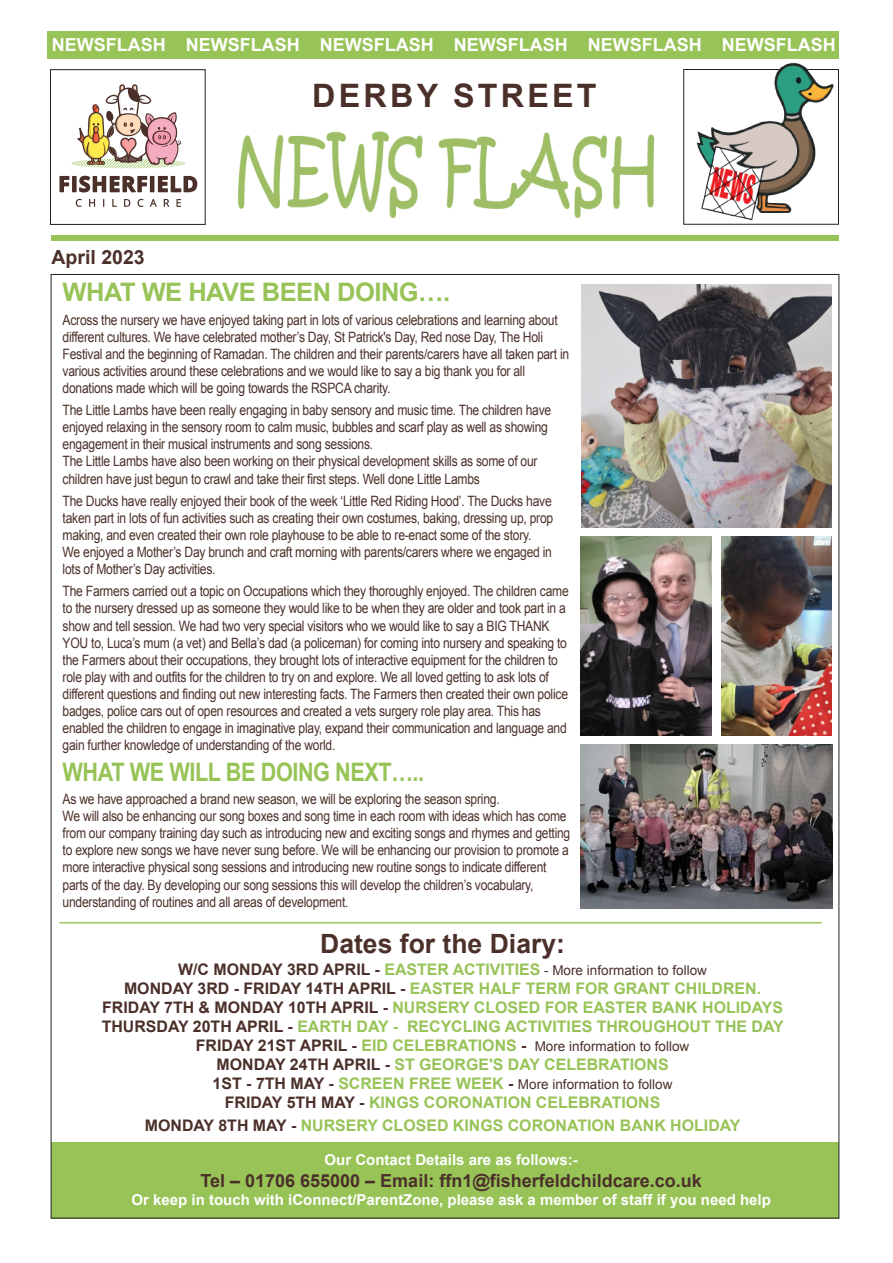
<style>
.page{position:relative;width:893px;height:1263px;background:#fff}
.page>*{position:absolute;margin:0;border:0;box-sizing:border-box;transform-origin:0 0}
.t1{font:700 32.25px "Arial";letter-spacing:.1em;color:#4b302a}
.t2{font:700 26.55px "Arial";color:#4b302a}
.t3{font:700 25.5px "Arial";letter-spacing:-.02em;color:#97c357;scale:.85 1}
.t4{font:700 25.5px "Arial";letter-spacing:-.02em;color:#97c357}
.t5{font:700 19.5px "Arial";color:#4b302a}
.t6{font:700 18px "Arial";color:#fff}
.t7{font:700 18px "Arial";color:#4b302a}
.t8{font:700 15.9px/19px "Arial";color:#97c357;text-align:center}
.t9{font:700 15px "Arial";color:#fff}
.t10{font:14.25px/17.1px "Arial";letter-spacing:-.02em;color:#4b302a;scale:.85 1}
.t11{font:13.5px "Arial";color:#4b302a}
.s1{font-weight:700;font-size:15.9px}
.s2{font-weight:700;font-size:15.9px;color:#97c357}
.s3{color:#4b302a}
</style>
<div class="page">
<div style="left:51px;top:1142px;width:788px;height:76px;background:#97c357"></div>
<div style="left:51px;top:235px;width:788px;height:6px;background:#97c357"></div>
<div style="left:48px;top:31px;width:791px;height:28px;background:#97c357"></div>
<svg style="left:59px;top:176px;width:10px;height:16px"></svg>
<div style="left:72px;top:176px;width:5px;height:16px;background:#4b302a"></div>
<svg style="left:79px;top:176px;width:68px;height:16px"></svg>
<hr style="left:150px;top:176px;width:4px;height:16px;background:#4b302a">
<svg style="left:158px;top:176px;width:39px;height:16px"></svg>
<svg style="left:76px;top:199px;width:6px;height:8px"></svg>
<svg style="left:89px;top:199px;width:6px;height:8px"></svg>
<svg style="left:112px;top:199px;width:5px;height:8px"></svg>
<svg style="left:124px;top:199px;width:6px;height:8px"></svg>
<svg style="left:138px;top:199px;width:6px;height:8px"></svg>
<svg style="left:150px;top:199px;width:7px;height:8px"></svg>
<svg style="left:164px;top:199px;width:5px;height:8px"></svg>
<svg style="left:176px;top:199px;width:5px;height:8px"></svg>
<svg style="left:71px;top:84px;width:115px;height:84px"></svg>
<div style="left:50px;top:69px;width:156px;height:156px;border:1px solid #231f20"></div>
<img style="left:683px;top:62px;width:156px;height:161px">
<img style="left:237px;top:131px;width:418px;height:88px">
<hr style="left:59px;top:922px;width:763px;height:1px;background:#97c357">
<img style="left:581px;top:284px;width:250px;height:243px">
<img style="left:581px;top:537px;width:130px;height:198px">
<img style="left:721px;top:537px;width:110px;height:198px">
<img style="left:580px;top:744px;width:252px;height:165px">
<p class="t6" style="left:52px;top:33px;width:785px">NEWSFLASH NEWSFLASH NEWSFLASH NEWSFLASH NEWSFLASH NEWSFLASH</p>
<h3 class="t5" style="left:52px;top:244px;width:95px">April 2023</h3>
<h1 class="t1" style="left:312px;top:74px;width:286px">DERBY STREET</h1>
<h3 class="t4" style="left:63px;top:276px;width:389px">WHAT WE HAVE BEEN DOING….</h3>
<p class="t10" style="left:63px;top:311px;width:597px">Across the nursery we have enjoyed taking part in lots of various celebrations and learning about different cultures. We have celebrated mother’s Day, St Patrick's Day, Red nose Day, The Holi Festival and the beginning of Ramadan. The children and their parents/carers have all taken part in various activities around these celebrations and we would like to say a big thank you for all donations made which will be going towards the RSPCA charity.</p>
<p class="t10" style="left:63px;top:402px;width:576px">The Little Lambs have been really engaging in baby sensory and music time. The children have enjoyed relaxing in the sensory room to calm music, bubbles and scarf play as well as showing engagement in their musical instruments and song sessions.<br>The Little Lambs have also been working on their physical development skills as some of our children have just begun to crawl and take their first steps. Well done Little Lambs</p>
<p class="t10" style="left:63px;top:492px;width:579px">The Ducks have really enjoyed their book of the week ‘Little Red Riding Hood’. The Ducks have taken part in lots of fun activities such as creating their own costumes, baking, dressing up, prop making, and even created their own role playhouse to be able to re-enact some of the story.<br>We enjoyed a Mother’s Day brunch and craft morning with parents/carers where we engaged in lots of Mother’s Day activities.</p>
<p class="t10" style="left:63px;top:583px;width:597px">The Farmers carried out a topic on Occupations which they thoroughly enjoyed. The children came to the nursery dressed up as someone they would like to be when they are older and took part in a show and tell session. We had two very special visitors who we would like to say a BIG THANK YOU to, Luca’s mum (a vet) and Bella’s dad (a policeman) for coming into nursery and speaking to the Farmers about their occupations, they brought lots of interactive equipment for the children to role play with and outfits for the children to try on and explore. We all loved getting to ask lots of different questions and finding out new interesting facts. The Farmers then created their own police badges, police cars out of open resources and created a vets surgery role play area. This has enabled the children to engage in imaginative play, expand their communication and language and gain further knowledge of understanding of the world.</p>
<h3 class="t3" style="left:63px;top:755px;width:427px">WHAT WE WILL BE DOING NEXT…..</h3>
<p class="t10" style="left:63px;top:790px;width:599px">As we have approached a brand new season, we will be exploring the season spring.<br>We will also be enhancing our song boxes and song time in each room with ideas which has come from our company training day such as introducing new and exciting songs and rhymes and getting to explore new songs we have never sung before. We will be enhancing our provision to promote a more interactive physical song sessions and introducing new routine songs to indicate different parts of the day. By developing our song sessions this will develop the children’s vocabulary, understanding of routines and all areas of development.</p>
<h2 class="t2" style="left:320px;top:926px;width:246px">Dates for the Diary:</h2>
<p class="t11" style="left:178px;top:961px;width:530px"><span class="s1">W/C MONDAY 3RD APRIL -</span> <span class="s2">EASTER ACTIVITIES</span> - More information to follow</p>
<p class="t8" style="left:102px;top:979px;width:683px"><span class="s3">MONDAY 3RD - FRIDAY 14TH APRIL -</span> EASTER HALF TERM FOR GRANT CHILDREN.<br><span class="s3">FRIDAY 7TH &amp; MONDAY 10TH APRIL -</span> NURSERY CLOSED FOR EASTER BANK HOLIDAYS<br><span class="s3">THURSDAY 20TH APRIL -</span> EARTH DAY - RECYCLING ACTIVITIES THROUGHOUT THE DAY</p>
<p class="t11" style="left:196px;top:1037px;width:495px"><span class="s1">FRIDAY 21ST APRIL -</span> <span class="s2">EID CELEBRATIONS</span> <span class="s1">-</span> More information to follow</p>
<p class="t8" style="left:216px;top:1056px;width:454px"><span class="s3">MONDAY 24TH APRIL -</span> ST GEORGE'S DAY CELEBRATIONS</p>
<p class="t11" style="left:213px;top:1076px;width:461px"><span class="s1">1ST - 7TH MAY -</span> <span class="s2">SCREEN FREE WEEK</span> <span class="s1">-</span> More information to follow</p>
<p class="t8" style="left:145px;top:1092px;width:597px;line-height:22px"><span class="s3">FRIDAY 5TH MAY -</span> KINGS CORONATION CELEBRATIONS<br><span class="s3">MONDAY 8TH MAY -</span> NURSERY CLOSED KINGS CORONATION BANK HOLIDAY</p>
<p class="t9" style="left:325px;top:1150px;width:255px">Our Contact Details are as follows:-</p>
<p class="t7" style="left:200px;top:1169px;width:503px">Tel – 01706 655000 – Email: ffn1@fisherfeldchildcare.co.uk</p>
<p class="t9" style="left:132px;top:1190px;width:641px">Or keep in touch with iConnect/ParentZone, please ask a member of staff if you need help</p>
</div>
